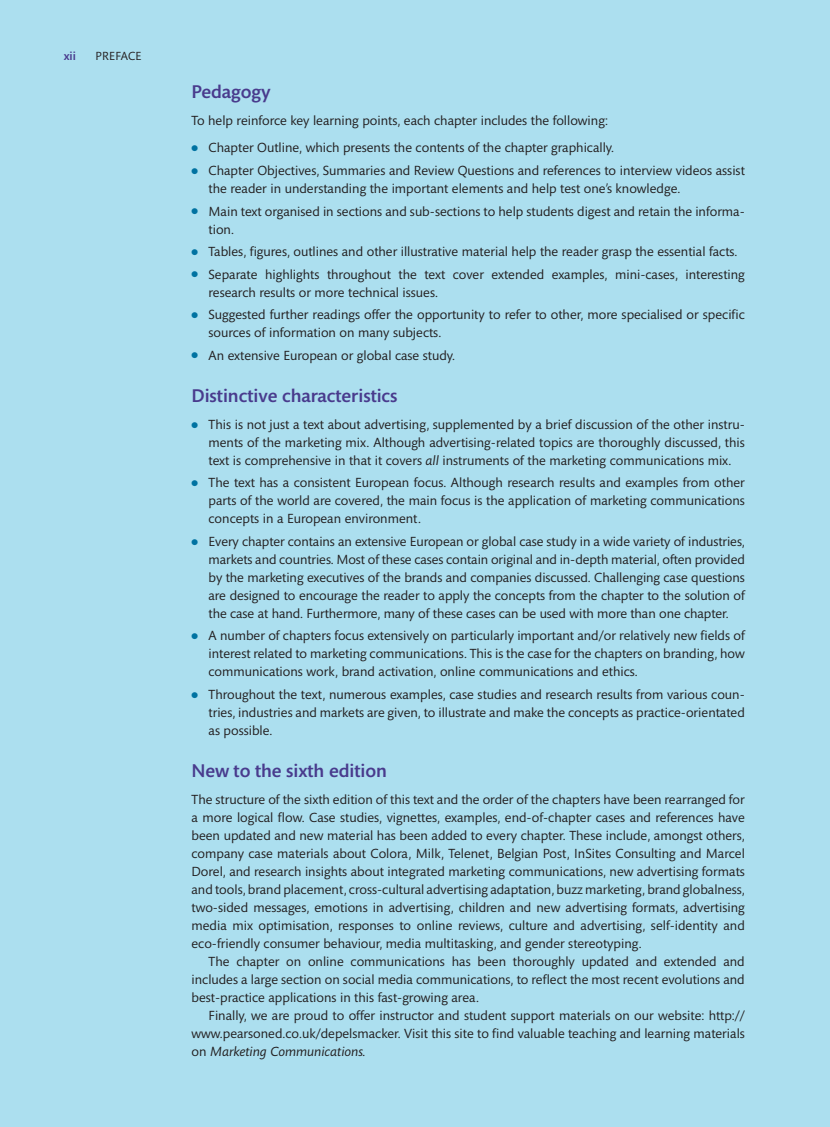
<style>
.page{position:relative;width:830px;height:1127px;background:#fff}
.page>*{position:absolute;margin:0;border:0;box-sizing:border-box;transform-origin:0 0}
.t1{font:500 18.75px "Mundo Sans Pro";color:#493b8d}
.t2{font:13.5px/18px "Mundo Sans Pro";color:#231f20;text-align:justify}
.t3{font:italic 13.5px "Mundo Sans Pro";color:#231f20}
.t4{font:12px "Mundo Sans Pro";color:#231f20}
.t5{font:500 12px "Mundo Sans Pro";color:#493b8d}
.s1{color:#0072a1}
.s2{font-style:italic}
.s3{font-style:normal}
</style>
<div class="page">
<hr style="left:829px;top:0;width:1px;height:1127px;background:#acdfef">
<div style="left:0;top:0;width:829px;height:1127px;background:#acdfef"></div>
<p class="t5" style="left:64px;top:48px;width:14px">xii</p>
<p class="t4" style="left:95px;top:49px;width:46px">Preface</p>
<p class="t1" style="left:191px;top:81px;width:81px">Pedagogy</p>
<p class="t2" style="left:191px;top:112px;width:417px">To help reinforce key learning points, each chapter includes the following:</p>
<p class="t2" style="left:191px;top:139px;width:424px"><span class="s1">●</span> Chapter Outline, which presents the contents of the chapter graphically.</p>
<p class="t2" style="left:208px;top:162px;width:537px;text-indent:-17px"><span class="s1">●</span> Chapter Objectives, Summaries and Review Questions and references to interview videos assist the reader in understanding the important elements and help test one’s knowledge.</p>
<p class="t2" style="left:208px;top:202px;width:537px;text-indent:-17px"><span class="s1">●</span> Main text organised in sections and sub-sections to help students digest and retain the informa&shy;tion.</p>
<p class="t2" style="left:191px;top:243px;width:547px"><span class="s1">●</span> Tables, figures, outlines and other illustrative material help the reader grasp the essential facts.</p>
<p class="t2" style="left:208px;top:265px;width:537px;text-indent:-17px"><span class="s1">●</span> Separate highlights throughout the text cover extended examples, mini-cases, interesting research results or more technical issues.</p>
<p class="t2" style="left:208px;top:306px;width:537px;text-indent:-17px"><span class="s1">●</span> Suggested further readings offer the opportunity to refer to other, more specialised or specific sources of information on many subjects.</p>
<p class="t2" style="left:191px;top:346px;width:265px"><span class="s1">●</span> An extensive European or global case study.</p>
<p class="t1" style="left:191px;top:384px;width:207px">Distinctive characteristics</p>
<p class="t2" style="left:208px;top:415px;width:537px;text-indent:-17px"><span class="s1">●</span> This is not just a text about advertising, supplemented by a brief discussion of the other instru&shy;ments of the marketing mix. Although advertising-related topics are thoroughly discussed, this text is comprehensive in that it covers <span class="s2">all</span> instruments of the marketing communications mix.</p>
<p class="t2" style="left:208px;top:474px;width:537px;text-indent:-17px"><span class="s1">●</span> The text has a consistent European focus. Although research results and examples from other parts of the world are covered, the main focus is the application of marketing communications concepts in a European environment.</p>
<p class="t2" style="left:208px;top:532px;width:537px;text-indent:-17px"><span class="s1">●</span> Every chapter contains an extensive European or global case study in a wide variety of industries, markets and countries. Most of these cases contain original and in-depth material, often provided by the marketing executives of the brands and companies discussed. Challenging case questions are designed to encourage the reader to apply the concepts from the chapter to the solution of the case at hand. Furthermore, many of these cases can be used with more than one chapter.</p>
<p class="t2" style="left:208px;top:627px;width:537px;text-indent:-17px"><span class="s1">●</span> A number of chapters focus extensively on particularly important and/or relatively new fields of interest related to marketing communications. This is the case for the chapters on branding, how communications work, brand activation, online communications and ethics.</p>
<p class="t2" style="left:208px;top:685px;width:537px;text-indent:-17px"><span class="s1">●</span> Throughout the text, numerous examples, case studies and research results from various coun&shy;tries, industries and markets are given, to illustrate and make the concepts as practice-orientated as possible.</p>
<p class="t1" style="left:191px;top:759px;width:197px">New to the sixth edition</p>
<p class="t2" style="left:191px;top:790px;width:554px">The structure of the sixth edition of this text and the order of the chapters have been rearranged for</p>
<p class="t2" style="left:191px;top:808px;width:554px">a more logical flow. Case studies, vignettes, examples, end-of-chapter cases and references have</p>
<p class="t2" style="left:191px;top:826px;width:554px">been updated and new material has been added to every chapter. These include, amongst others,</p>
<p class="t2" style="left:191px;top:844px;width:554px">company case materials about Colora, Milk, Telenet, Belgian Post, I nSites Consulting and Marcel</p>
<p class="t2" style="left:191px;top:862px;width:554px">Dorel, and research insights about integrated marketing communications, new advertising formats</p>
<p class="t2" style="left:191px;top:880px;width:554px">and tools, brand placement, cross-cultural advertising adaptation, buzz marketing, brand globalness,</p>
<p class="t2" style="left:191px;top:898px;width:554px">two-sided messages, emotions in advertising, children and new advertising formats, advertising</p>
<p class="t2" style="left:191px;top:916px;width:554px">media mix optimisation, responses to online reviews, culture and advertising, self-identity and</p>
<p class="t2" style="left:191px;top:934px;width:451px">eco-friendly consumer behaviour, media multitasking, and gender stereotyping.</p>
<p class="t2" style="left:208px;top:952px;width:537px">The chapter on online communications has been thoroughly updated and extended and</p>
<p class="t2" style="left:191px;top:970px;width:554px">includes a large section on social media communications, to reflect the most recent evolutions and</p>
<p class="t2" style="left:191px;top:988px;width:289px">best-practice applications in this fast-growing area.</p>
<p class="t2" style="left:208px;top:1006px;width:537px">Finally, we are proud to offer instructor and student support materials on our website: http://</p>
<p class="t2" style="left:191px;top:1024px;width:554px">www.pearsoned.co.uk/depelsmacker. Visit this site to find valuable teaching and learning materials</p>
<p class="t3" style="left:191px;top:1043px;width:176px"><span class="s3">on</span> Marketing Communications.</p>
</div>
